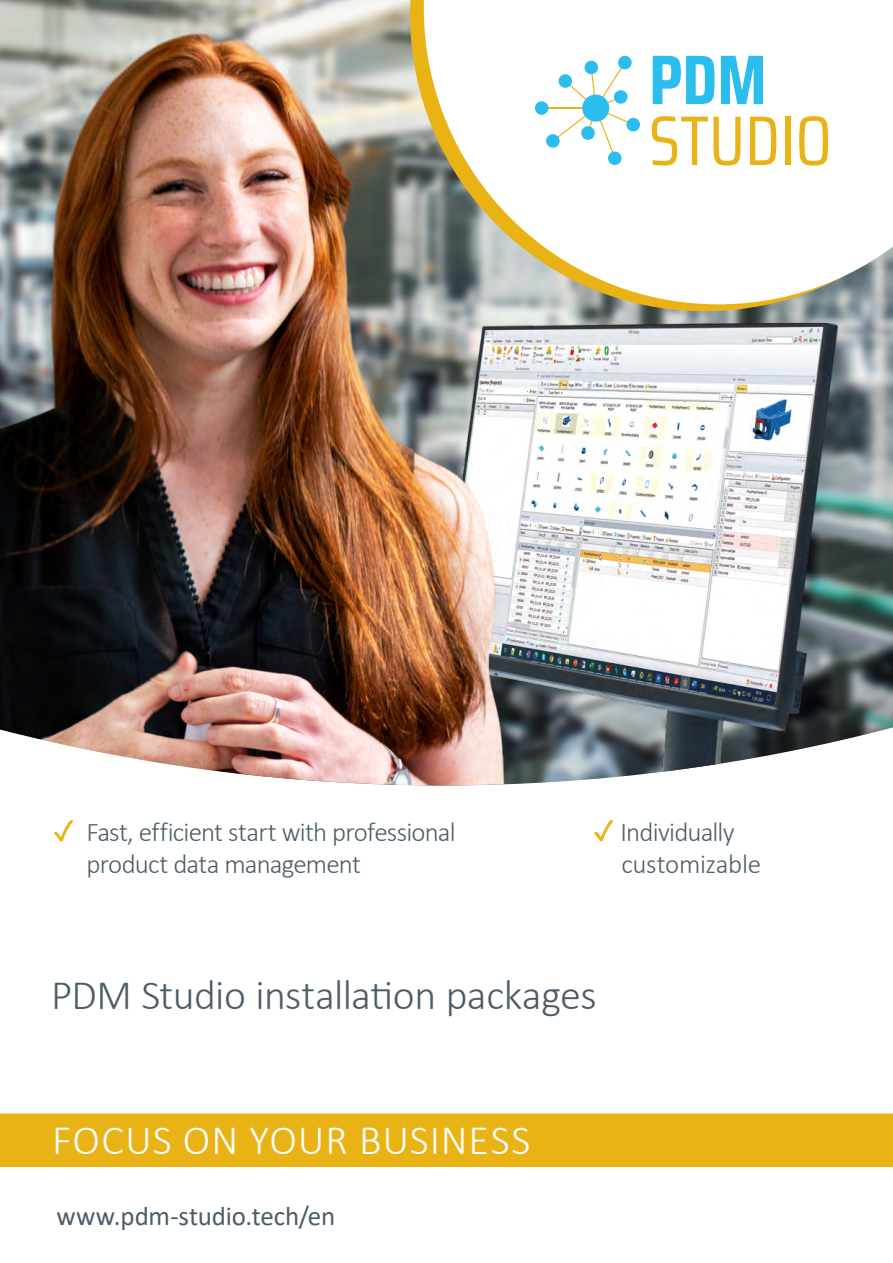
<style>
.page{position:relative;width:893px;height:1263px;background:#fff}
.page>*{position:absolute;margin:0;border:0;box-sizing:border-box;transform-origin:0 0}
.t1{font:300 42px "Calibri";letter-spacing:-.015em;color:#4d5d67}
.t2{font:300 42px "Calibri";letter-spacing:.02em;color:#fff}
.t3{font:300 27px "Calibri";letter-spacing:-.03em;color:#4d5d67}
.t4{font:27px "Calibri";letter-spacing:-.005em;color:#4d5d67}
.t5{font:300 27px "Calibri";letter-spacing:-.01em;color:#4d5d67}
.s1{color:#eab315}
</style>
<div class="page">
<div style="left:0;top:1113px;width:893px;height:54px;background:#eab315"></div>
<img style="left:0;top:0;width:893px;height:741px">
<img style="left:524px;top:323px;width:314px;height:461px">
<img style="left:0;top:16px;width:524px;height:769px">
<svg style="left:410px;top:0;width:483px;height:311px;background:#b0a885"></svg>
<svg style="left:424px;top:0;width:469px;height:304px"></svg>
<svg style="left:653px;top:56px;width:61px;height:48px"></svg>
<svg style="left:721px;top:56px;width:42px;height:48px"></svg>
<svg style="left:652px;top:116px;width:89px;height:50px"></svg>
<svg style="left:750px;top:117px;width:26px;height:48px"></svg>
<div style="left:785px;top:117px;width:5px;height:48px;background:#eab315"></div>
<svg style="left:799px;top:116px;width:29px;height:50px"></svg>
<hr style="left:542px;top:107px;width:54px;height:2px;background:#eab315">
<svg style="left:552px;top:62px;width:81px;height:96px"></svg>
<div style="left:581px;top:126px;width:14px;height:14px;background:#2abdee;border-radius:50%"></div>
<div style="left:535px;top:101px;width:13px;height:14px;background:#2abdee;border-radius:50%"></div>
<div style="left:558px;top:74px;width:14px;height:14px;background:#2abdee;border-radius:50%"></div>
<div style="left:614px;top:90px;width:13px;height:14px;background:#2abdee;border-radius:50%"></div>
<div style="left:585px;top:61px;width:13px;height:13px;background:#2abdee;border-radius:50%"></div>
<div style="left:618px;top:56px;width:14px;height:13px;background:#2abdee;border-radius:50%"></div>
<div style="left:626px;top:118px;width:14px;height:13px;background:#2abdee;border-radius:50%"></div>
<div style="left:608px;top:151px;width:13px;height:14px;background:#2abdee;border-radius:50%"></div>
<div style="left:546px;top:134px;width:14px;height:14px;background:#2abdee;border-radius:50%"></div>
<div style="left:582px;top:95px;width:27px;height:27px;background:#2abdee;border-radius:50%"></div>
<p class="t3" style="left:54px;top:815px;width:404px"><span class="s1">✓</span> Fast, efficient start with professional</p>
<p class="t3" style="left:594px;top:815px;width:143px"><span class="s1">✓</span> Individually</p>
<p class="t3" style="left:87px;top:847px;width:276px">product data management</p>
<p class="t5" style="left:621px;top:847px;width:141px">customizable</p>
<h1 class="t1" style="left:51px;top:969px;width:547px">PDM Studio installation packages</h1>
<h1 class="t2" style="left:52px;top:1113px;width:480px">FOCUS ON YOUR BUSINESS</h1>
<p class="t4" style="left:56px;top:1197px;width:280px">www.pdm-studio.tech/en</p>
</div>
